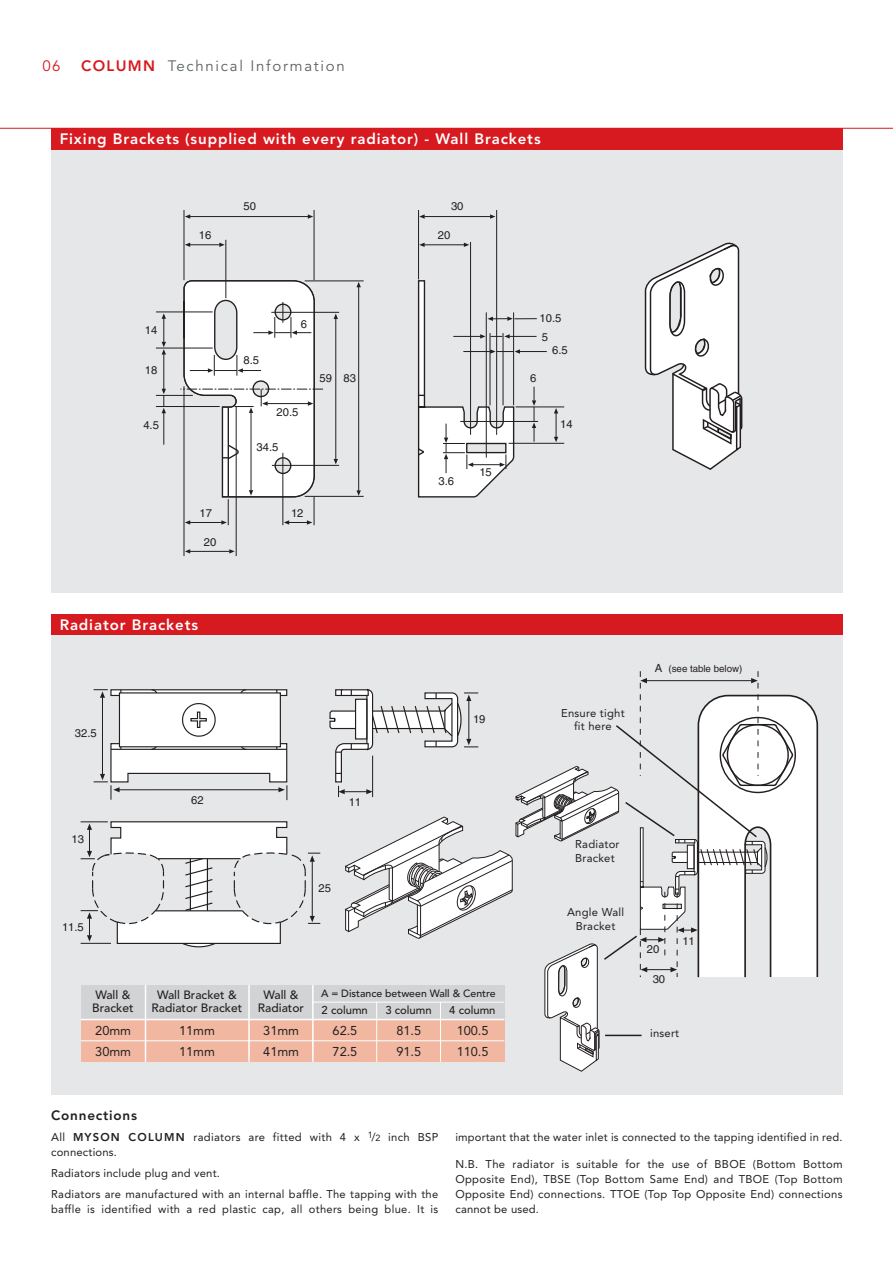
<style>
.page{position:relative;width:893px;height:1263px;background:#fff}
.page>*{position:absolute;margin:0;border:0;box-sizing:border-box;transform-origin:0 0}
.t1{font:800 15px "Avenir";letter-spacing:.06em;color:#fff}
.t2{font:15px "Avenir";letter-spacing:.115em;color:#5a6064}
.t3{font:15px "Avenir";color:#d71920}
.t4{font:800 13.5px "Avenir";letter-spacing:.06em;color:#231f20}
.t5{font:12.75px "Avenir";color:#231f20}
.t6{font:500 12px/13.5px "Avenir";color:#231f20}
.t7{font:11.25px/15px "Avenir";letter-spacing:.02em;color:#231f20}
.t8{font:11.25px/18.3px "Helvetica";color:#231f20}
.t9{font:500 11.25px "Avenir";color:#231f20}
.t10{font:500 10.5px "Avenir";color:#231f20}
.t11{font:9.75px "Helvetica";color:#231f20}
.s1{font-weight:800;color:#d71920}
.s2{font-size:11.25px}
.s3{font-weight:800}
.s4{font-size:9px}
</style>
<div class="page">
<hr style="left:0;top:128px;width:892px;height:1px;background:#d71920">
<div style="left:51px;top:128px;width:791px;height:22px;background:#d71920"></div>
<div style="left:51px;top:150px;width:791px;height:442px;background:#e6e7e8"></div>
<svg style="left:644px;top:242px;width:99px;height:228px"></svg>
<hr style="left:183px;top:210px;width:1px;height:70px;background:#231f20">
<hr style="left:313px;top:210px;width:1px;height:70px;background:#231f20">
<hr style="left:190px;top:216px;width:118px;height:1px;background:#231f20">
<svg style="left:185px;top:214px;width:5px;height:5px"></svg>
<svg style="left:308px;top:214px;width:5px;height:5px"></svg>
<hr style="left:225px;top:240px;width:1px;height:58px;background:#231f20">
<hr style="left:190px;top:244px;width:30px;height:1px;background:#231f20">
<svg style="left:185px;top:242px;width:5px;height:5px"></svg>
<svg style="left:219px;top:242px;width:6px;height:5px"></svg>
<hr style="left:156px;top:311px;width:57px;height:1px;background:#231f20">
<hr style="left:156px;top:347px;width:57px;height:1px;background:#231f20">
<hr style="left:156px;top:395px;width:37px;height:1px;background:#231f20">
<hr style="left:156px;top:406px;width:64px;height:1px;background:#231f20">
<hr style="left:183px;top:386px;width:1px;height:170px;background:#231f20">
<hr style="left:236px;top:406px;width:1px;height:150px;background:#231f20">
<hr style="left:190px;top:551px;width:39px;height:1px;background:#231f20">
<svg style="left:185px;top:549px;width:5px;height:4px"></svg>
<svg style="left:229px;top:549px;width:6px;height:4px"></svg>
<hr style="left:163px;top:413px;width:1px;height:31px;background:#231f20">
<hr style="left:163px;top:354px;width:1px;height:35px;background:#231f20">
<svg style="left:162px;top:388px;width:4px;height:25px"></svg>
<svg style="left:162px;top:313px;width:4px;height:41px"></svg>
<hr style="left:304px;top:496px;width:59px;height:1px;background:#231f20">
<hr style="left:272px;top:465px;width:67px;height:1px;background:#231f20">
<hr style="left:271px;top:312px;width:68px;height:1px;background:#231f20">
<hr style="left:335px;top:318px;width:1px;height:141px;background:#231f20">
<svg style="left:333px;top:313px;width:5px;height:6px"></svg>
<svg style="left:333px;top:459px;width:5px;height:5px"></svg>
<hr style="left:358px;top:287px;width:1px;height:203px;background:#231f20">
<svg style="left:356px;top:282px;width:5px;height:5px"></svg>
<svg style="left:356px;top:490px;width:5px;height:6px"></svg>
<hr style="left:304px;top:280px;width:59px;height:1px;background:#231f20">
<svg style="left:180px;top:279px;width:143px;height:246px"></svg>
<hr style="left:418px;top:210px;width:1px;height:69px;background:#231f20">
<hr style="left:496px;top:210px;width:1px;height:225px;background:#231f20">
<hr style="left:470px;top:242px;width:1px;height:193px;background:#231f20">
<hr style="left:424px;top:216px;width:66px;height:1px;background:#231f20">
<svg style="left:419px;top:214px;width:5px;height:5px"></svg>
<svg style="left:490px;top:214px;width:5px;height:5px"></svg>
<hr style="left:424px;top:244px;width:40px;height:1px;background:#231f20">
<svg style="left:419px;top:243px;width:5px;height:4px"></svg>
<svg style="left:464px;top:242px;width:5px;height:5px"></svg>
<hr style="left:508px;top:443px;width:56px;height:1px;background:#231f20">
<hr style="left:515px;top:406px;width:49px;height:1px;background:#231f20">
<svg style="left:554px;top:408px;width:4px;height:34px"></svg>
<svg style="left:417px;top:279px;width:129px;height:219px"></svg>
<div style="left:51px;top:614px;width:791px;height:21px;background:#d71920"></div>
<div style="left:51px;top:635px;width:791px;height:459px;background:#e6e7e8"></div>
<svg style="left:81px;top:821px;width:239px;height:126px"></svg>
<svg style="left:94px;top:689px;width:194px;height:111px"></svg>
<svg style="left:329px;top:671px;width:489px;height:401px"></svg>
<div style="left:81px;top:1019px;width:423px;height:42px;background:#f1b7a1"></div>
<div style="left:81px;top:985px;width:423px;height:34px;background:#d1d3d4"></div>
<hr style="left:81px;top:1018px;width:423px;height:2px;background:#fff">
<hr style="left:312px;top:1001px;width:192px;height:1px;background:#fff">
<hr style="left:81px;top:1040px;width:423px;height:1px;background:#fff">
<hr style="left:145px;top:984px;width:1px;height:77px;background:#fff">
<hr style="left:248px;top:984px;width:2px;height:77px;background:#fff">
<hr style="left:312px;top:984px;width:1px;height:77px;background:#fff">
<hr style="left:376px;top:1001px;width:1px;height:60px;background:#fff">
<hr style="left:440px;top:1001px;width:1px;height:60px;background:#fff">
<h1 class="t3" style="left:43px;top:59px;width:19px">06</h1>
<h1 class="t2" style="left:81px;top:59px;width:265px"><span class="s1">COLUMN</span> Technical Information</h1>
<h1 class="t1" style="left:60px;top:133px;width:482px">Fixing Brackets (supplied with every radiator) - Wall Brackets</h1>
<p class="t8" style="left:243px;top:198px;width:14px">50</p>
<p class="t8" style="left:451px;top:198px;width:14px">30</p>
<p class="t8" style="left:199px;top:227px;width:14px">16</p>
<p class="t8" style="left:437px;top:227px;width:14px">20</p>
<p class="t8" style="left:145px;top:321px;width:14px">14</p>
<p class="t8" style="left:145px;top:362px;width:14px">18</p>
<p class="t8" style="left:143px;top:417px;width:17px">4.5</p>
<p class="t8" style="left:243px;top:352px;width:17px">8.5</p>
<p class="t8" style="left:301px;top:315px;width:8px">6</p>
<p class="t8" style="left:276px;top:404px;width:23px">20.5</p>
<p class="t8" style="left:256px;top:439px;width:23px">34.5</p>
<p class="t8" style="left:319px;top:370px;width:38px">59 83</p>
<p class="t8" style="left:199px;top:505px;width:14px">17</p>
<p class="t8" style="left:291px;top:505px;width:14px">12</p>
<p class="t8" style="left:204px;top:533px;width:14px">20</p>
<h1 class="t1" style="left:60px;top:618px;width:140px">Radiator Brackets</h1>
<p class="t8" style="left:438px;top:473px;width:17px">3.6</p>
<p class="t8" style="left:479px;top:464px;width:14px">15</p>
<p class="t8" style="left:75px;top:725px;width:23px">32.5</p>
<p class="t8" style="left:71px;top:830px;width:14px">13</p>
<p class="t8" style="left:62px;top:918px;width:23px">11.5</p>
<p class="t8" style="left:191px;top:791px;width:14px">62</p>
<p class="t8" style="left:348px;top:794px;width:14px">11</p>
<p class="t8" style="left:318px;top:880px;width:14px">25</p>
<p class="t8" style="left:473px;top:711px;width:14px">19</p>
<p class="t6" style="left:157px;top:989px;width:81px">Wall Bracket &amp;</p>
<p class="t10" style="left:321px;top:988px;width:176px">A = Distance between Wall &amp; Centre</p>
<p class="t6" style="left:151px;top:1002px;width:92px">Radiator Bracket</p>
<p class="t6" style="left:92px;top:989px;width:43px">Wall &amp;<br>Bracket</p>
<p class="t6" style="left:258px;top:989px;width:47px;text-align:center">Wall &amp;<br>Radiator</p>
<p class="t9" style="left:321px;top:1005px;width:48px">2 column</p>
<p class="t9" style="left:385px;top:1005px;width:48px">3 column</p>
<p class="t9" style="left:449px;top:1005px;width:48px">4 column</p>
<p class="t5" style="left:95px;top:1024px;width:37px">20mm</p>
<p class="t5" style="left:179px;top:1024px;width:37px">11mm</p>
<p class="t5" style="left:263px;top:1024px;width:37px">31mm</p>
<p class="t5" style="left:332px;top:1024px;width:26px">62.5</p>
<p class="t5" style="left:396px;top:1024px;width:26px">81.5</p>
<p class="t5" style="left:456px;top:1024px;width:33px">100.5</p>
<p class="t5" style="left:95px;top:1045px;width:37px">30mm</p>
<p class="t5" style="left:179px;top:1045px;width:37px">11mm</p>
<p class="t5" style="left:263px;top:1045px;width:37px">41mm</p>
<p class="t5" style="left:332px;top:1045px;width:26px">72.5</p>
<p class="t5" style="left:396px;top:1045px;width:26px">91.5</p>
<p class="t5" style="left:456px;top:1045px;width:33px">110.5</p>
<p class="t8" style="left:539px;top:310px;width:23px">10.5<br>5</p>
<p class="t8" style="left:552px;top:342px;width:17px">6.5</p>
<p class="t8" style="left:530px;top:370px;width:8px">6</p>
<p class="t8" style="left:560px;top:416px;width:14px">14</p>
<p class="t7" style="left:561px;top:707px;width:65px;line-height:13.5px;text-align:center">Ensure tight fit here</p>
<p class="t11" style="left:654px;top:664px;width:89px"><span class="s2">A</span> (see table below)</p>
<p class="t7" style="left:575px;top:838px;width:46px;line-height:13.5px">Radiator<br>Bracket</p>
<p class="t7" style="left:567px;top:906px;width:58px;line-height:13.5px;text-align:center">Angle Wall<br>Bracket</p>
<p class="t8" style="left:646px;top:941px;width:14px">20</p>
<p class="t8" style="left:652px;top:970px;width:14px">30</p>
<p class="t8" style="left:682px;top:933px;width:14px">11</p>
<p class="t7" style="left:650px;top:1026px;width:31px">insert</p>
<p class="t4" style="left:51px;top:1109px;width:87px">Connections</p>
<p class="t7" style="left:51px;top:1130px;width:388px">All <span class="s3">MYSON COLUMN</span> radiators are fitted with 4 x <sup>1</sup>/<span class="s4">2</span> inch BSP connections.</p>
<p class="t7" style="left:51px;top:1163px;width:388px;line-height:21px">Radiators include plug and vent.<br>Radiators are manufactured with an internal baffle. The tapping with the</p>
<p class="t7" style="left:51px;top:1202px;width:388px">baffle is identified with a red plastic cap, all others being blue. It is</p>
<p class="t7" style="left:455px;top:1130px;width:388px">important that the water inlet is connected to the tapping identified in red.</p>
<p class="t7" style="left:455px;top:1157px;width:388px;text-align:justify">N.B. The radiator is suitable for the use of BBOE (Bottom Bottom Opposite End), TBSE (Top Bottom Same End) and TBOE (Top Bottom Opposite End) connections. TTOE (Top Top Opposite End) connections cannot be used.</p>
</div>
